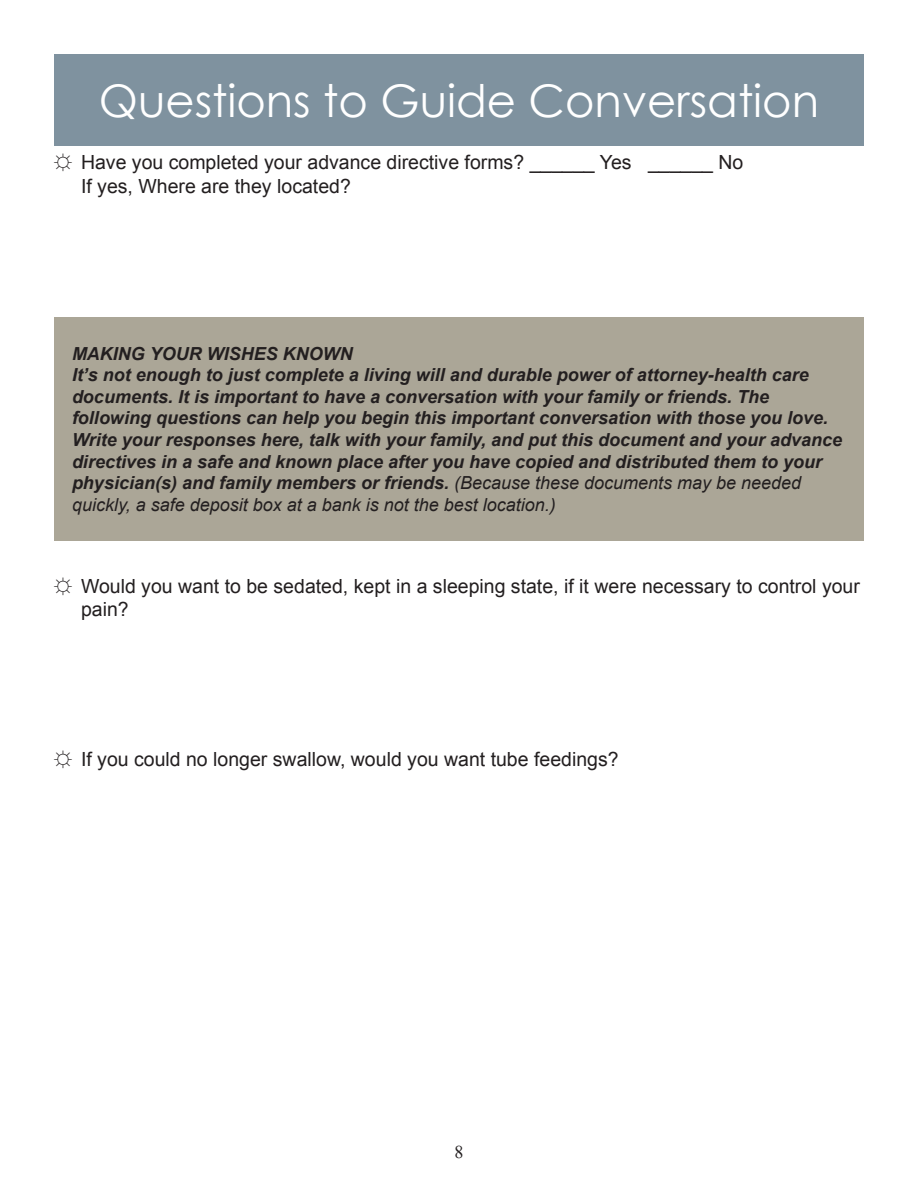
<style>
.page{position:relative;width:918px;height:1188px;background:#fff}
.page>*{position:absolute;margin:0;border:0;box-sizing:border-box;transform-origin:0 0}
.t1{font:45px "Century Gothic";color:#fff}
.t2{font:19.5px/23.4px "Arial";color:#231f20}
.t3{font:italic 700 18px/21.6px "Arial";color:#231f20}
.t4{font:18px "Times New Roman";color:#231f20}
.s1{font-weight:400}
</style>
<div class="page">
<div style="left:54px;top:54px;width:810px;height:92px;background:#7f929f"></div>
<div style="left:54px;top:317px;width:810px;height:224px;background:#aba697"></div>
<p class="t1" style="left:99px;top:69px;width:722px">Questions to Guide Conversation</p>
<p class="t2" style="left:54px;top:151px;width:691px">☼ Have you completed your advance directive forms? ______ Yes ______ No</p>
<p class="t2" style="left:81px;top:175px;width:271px">If yes, Where are they located?</p>
<p class="t3" style="left:72px;top:343px;width:282px">MAKING YOUR WISHES KNOWN</p>
<p class="t3" style="left:72px;top:365px;width:772px">It’s not enough to just complete a living will and durable power of attorney-health care documents. It is important to have a conversation with your family or friends. The following questions can help you begin this important conversation with those you love.<br>Write your responses here, talk with your family, and put this document and your advance directives in a safe and known place after you have copied and distributed them to your physician(s) and family members or friends. <span class="s1">(Because these documents may be needed quickly, a safe deposit box at a bank is not the best location.)</span></p>
<p class="t2" style="left:81px;top:575px;width:780px;text-indent:-27px">☼ Would you want to be sedated, kept in a sleeping state, if it were necessary to control your pain?</p>
<p class="t2" style="left:54px;top:748px;width:566px">☼ If you could no longer swallow, would you want tube feedings?</p>
<p class="t4" style="left:454px;top:1140px;width:10px">8</p>
</div>
